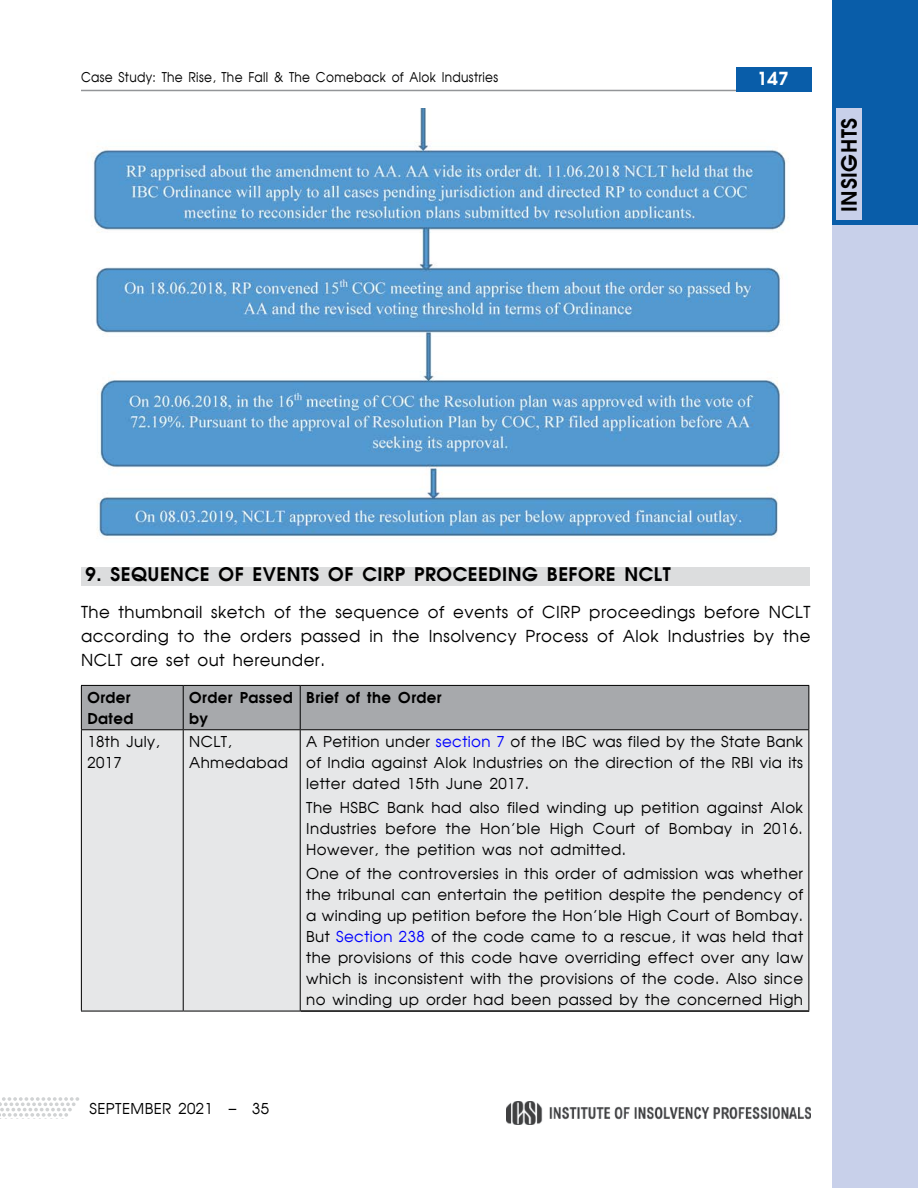
<style>
.page{position:relative;width:918px;height:1188px;background:#fff}
.page>*{position:absolute;margin:0;border:0;box-sizing:border-box;transform-origin:0 0}
.t1{font:700 21px "Avalon";letter-spacing:.03em;color:#000}
.t2{font:700 18.75px "Avalon";letter-spacing:.03em;color:#000}
.t3{font:700 18px "Avalon";color:#fff;scale:1.06 1}
.t4{font:16.5px/24.6px "Avalon Plain";letter-spacing:.03em;color:#000}
.t5{font:15px/21px "Avalon Plain";letter-spacing:.03em;color:#000;text-align:justify}
.t6{font:700 15px/21px "Avalon";letter-spacing:.03em;color:#000}
.t7{font:13.5px "Avalon Plain";letter-spacing:.03em;color:#000;scale:.9 1}
.s1{color:#00f}
</style>
<div class="page">
<div style="left:832px;top:133px;width:86px;height:1055px;background:#c8d0ea"></div>
<div style="left:832px;top:0;width:86px;height:225px;background:#095da9"></div>
<hr style="left:81px;top:90px;width:730px;height:1px;background:#939598">
<svg style="left:0;top:1097px;width:79px;height:20px"></svg>
<div style="left:836px;top:109px;width:26px;height:111px;background:#c8d0ea"></div>
<div style="left:736px;top:67px;width:75px;height:24px;background:#095da9"></div>
<img style="left:507px;top:1102px;width:303px;height:22px">
<svg style="left:81px;top:108px;width:728px;height:621px"></svg>
<div style="left:82px;top:730px;width:726px;height:281px;background:#e6e7e8"></div>
<hr style="left:300px;top:729px;width:509px;height:1px;background:#000">
<hr style="left:300px;top:685px;width:509px;height:1px;background:#000">
<hr style="left:808px;top:686px;width:1px;height:43px;background:#000">
<hr style="left:81px;top:685px;width:102px;height:1px;background:#000">
<hr style="left:81px;top:686px;width:1px;height:43px;background:#000">
<hr style="left:183px;top:685px;width:117px;height:1px;background:#000">
<hr style="left:183px;top:686px;width:1px;height:43px;background:#000">
<hr style="left:300px;top:686px;width:1px;height:43px;background:#000">
<hr style="left:81px;top:729px;width:102px;height:1px;background:#000">
<hr style="left:183px;top:729px;width:117px;height:1px;background:#000">
<hr style="left:81px;top:730px;width:1px;height:281px;background:#000">
<hr style="left:183px;top:730px;width:1px;height:281px;background:#000">
<hr style="left:300px;top:730px;width:1px;height:281px;background:#000">
<hr style="left:808px;top:730px;width:1px;height:280px;background:#000">
<hr style="left:81px;top:1011px;width:102px;height:1px;background:#000">
<hr style="left:183px;top:1011px;width:118px;height:1px;background:#000">
<hr style="left:301px;top:1010px;width:508px;height:2px;background:#000">
<p class="t7" style="left:81px;top:69px;width:465px">Case Study: The Rise, The Fall &amp; The Comeback of Alok Industries</p>
<p class="t3" style="left:757px;top:67px;width:32px">147</p>
<h1 class="t1" style="left:835px;top:212px;width:95px;rotate:-90deg">INSIGHTS</h1>
<p class="t2" style="left:86px;top:562px;width:587px">9. SEQUENCE OF EVENTS OF CIRP PROCEEDING BEFORE NCLT</p>
<p class="t4" style="left:81px;top:599px;width:731px">The thumbnail sketch of the sequence of events of CIRP proceedings before NCLT according to the orders passed in the Insolvency Process of Alok Industries by the</p>
<p class="t4" style="left:81px;top:647px;width:245px">NCLT are set out hereunder.</p>
<p class="t6" style="left:87px;top:686px;width:48px">Order<br>Dated</p>
<p class="t6" style="left:189px;top:686px;width:105px">Order Passed by</p>
<p class="t6" style="left:306px;top:686px;width:137px">Brief of the Order</p>
<p class="t5" style="left:87px;top:731px;width:74px">18th July,<br>2017</p>
<p class="t5" style="left:189px;top:731px;width:100px">NCLT,<br>Ahmedabad</p>
<p class="t5" style="left:306px;top:731px;width:498px">A Petition under <span class="s1">section 7</span> of the IBC was filed by the State Bank of India against Alok Industries on the direction of the RBI via its letter dated 15th June 2017.</p>
<p class="t5" style="left:306px;top:797px;width:498px">The HSBC Bank had also filed winding up petition against Alok Industries before the Hon'ble High Court of Bombay in 2016.<br>However, the petition was not admitted.</p>
<p class="t5" style="left:306px;top:863px;width:498px">One of the controversies in this order of admission was whether the tribunal can entertain the petition despite the pendency of a winding up petition before the Hon'ble High Court of Bombay.<br>But <span class="s1">Section 238</span> of the code came to a rescue, it was held that the provisions of this code have overriding effect over any law which is inconsistent with the provisions of the code. Also since no winding up order had been passed by the concerned High</p>
<p class="t5" style="left:90px;top:1098px;width:181px">SEPTEMBER 2021 – 35</p>
</div>
